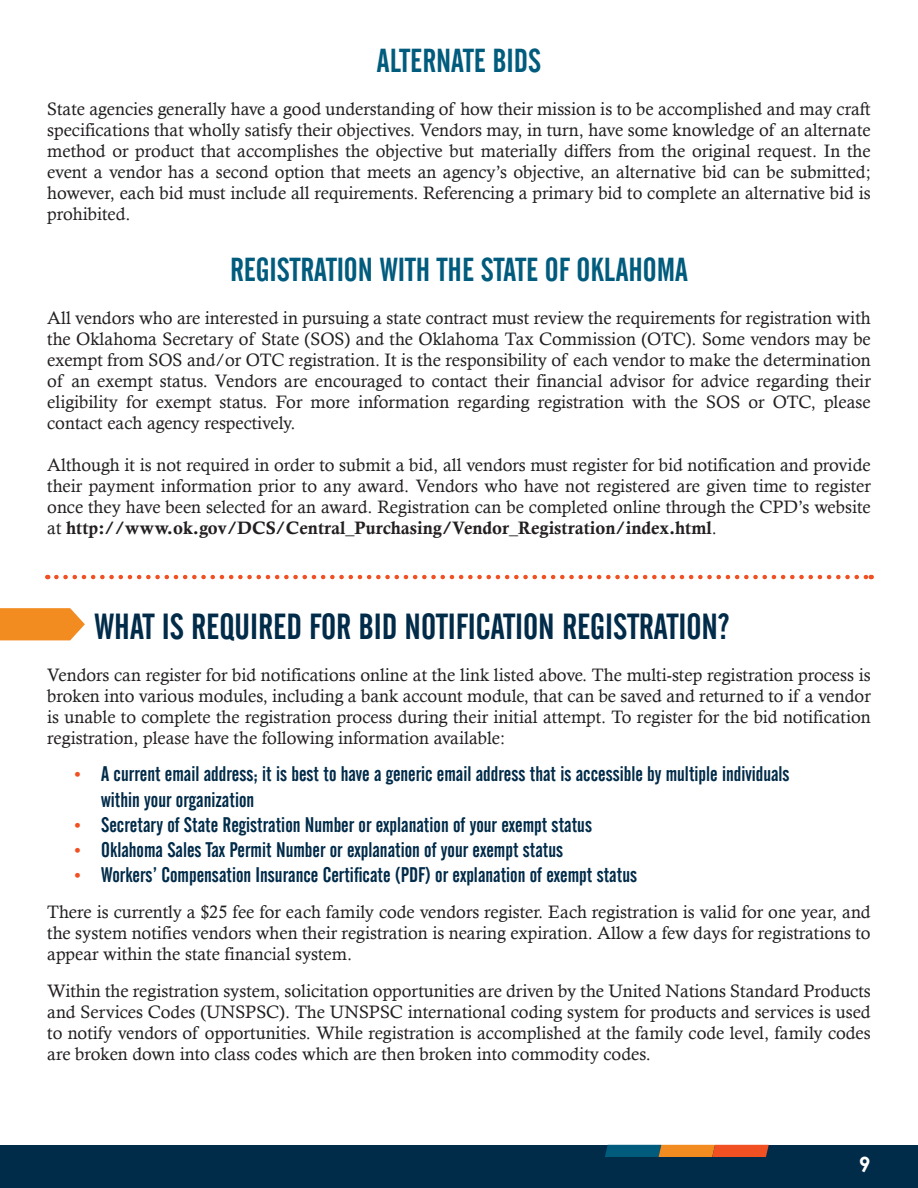
<style>
.page{position:relative;width:918px;height:1188px;background:#fff}
.page>*{position:absolute;margin:0;border:0;box-sizing:border-box;transform-origin:0 0}
.t1{font:36px "Alternate Gothic No 2 BT";color:#002b49}
.t2{font:33px "Alternate Gothic No 2 BT";color:#005b7d}
.t3{font:21px/25.2px "Alternate Gothic No 2 BT";color:#002b49}
.t4{font:700 21px "Century Gothic";color:#fff}
.t5{font:18px/21px "Calisto";color:#231f20;text-align:justify}
.t6{font:18px "Calis MT Bol";color:#231f20}
.s1{font-family:"Calisto"}
.s2{font-family:"Calisto";font-size:19.5px;color:#f05022}
</style>
<div class="page">
<div style="left:0;top:1145px;width:918px;height:43px;background:#002b49"></div>
<svg style="left:605px;top:1145px;width:164px;height:12px;background:#9d663f"></svg>
<svg style="left:56px;top:575px;width:816px;height:4px"></svg>
<svg style="left:0;top:608px;width:85px;height:32px;background:#f39534"></svg>
<h2 class="t2" style="left:377px;top:43px;width:166px">ALTERNATE BIDS</h2>
<p class="t5" style="left:47px;top:98px;width:825px">State agencies generally have a good understanding of how their mission is to be accomplished and may craft specifications that wholly satisfy their objectives. Vendors may, in turn, have some knowledge of an alternate method or product that accomplishes the objective but materially differs from the original request. In the event a vendor has a second option that meets an agency’s objective, an alternative bid can be submitted; however, each bid must include all requirements. Referencing a primary bid to complete an alternative bid is prohibited.</p>
<h2 class="t2" style="left:230px;top:251px;width:460px">REGISTRATION WITH THE STATE OF OKLAHOMA</h2>
<p class="t5" style="left:47px;top:307px;width:825px">All vendors who are interested in pursuing a state contract must review the requirements for registration with the Oklahoma Secretary of State (SOS) and the Oklahoma Tax Commission (OTC). Some vendors may be exempt from SOS and/or OTC registration. It is the responsibility of each vendor to make the determination of an exempt status. Vendors are encouraged to contact their financial advisor for advice regarding their eligibility for exempt status. For more information regarding registration with the SOS or OTC, please contact each agency respectively.</p>
<p class="t5" style="left:47px;top:454px;width:825px">Although it is not required in order to submit a bid, all vendors must register for bid notification and provide their payment information prior to any award. Vendors who have not registered are given time to register once they have been selected for an award. Registration can be completed online through the CPD’s website</p>
<p class="t6" style="left:47px;top:517px;width:671px"><span class="s1">at</span> http://www.ok.gov/DCS/Central_Purchasing/Vendor_Registration/index.html<span class="s1">.</span></p>
<h1 class="t1" style="left:94px;top:606px;width:636px">WHAT IS REQUIRED FOR BID NOTIFICATION REGISTRATION?</h1>
<p class="t5" style="left:47px;top:664px;width:825px">Vendors can register for bid notifications online at the link listed above. The multi-step registration process is broken into various modules, including a bank account module, that can be saved and returned to if a vendor is unable to complete the registration process during their initial attempt. To register for the bid notification registration, please have the following information available:</p>
<p class="t3" style="left:101px;top:762px;width:690px;text-indent:-27px"><span class="s2">•</span> A current email address; it is best to have a generic email address that is accessible by multiple individuals within your organization</p>
<p class="t3" style="left:74px;top:812px;width:519px"><span class="s2">•</span> Secretary of State Registration Number or explanation of your exempt status</p>
<p class="t3" style="left:74px;top:837px;width:491px"><span class="s2">•</span> Oklahoma Sales Tax Permit Number or explanation of your exempt status</p>
<p class="t3" style="left:74px;top:863px;width:564px"><span class="s2">•</span> Workers’ Compensation Insurance Certificate (PDF) or explanation of exempt status</p>
<p class="t5" style="left:47px;top:901px;width:825px">There is currently a $25 fee for each family code vendors register. Each registration is valid for one year, and the system notifies vendors when their registration is nearing expiration. Allow a few days for registrations to appear within the state financial system.</p>
<p class="t5" style="left:47px;top:981px;width:825px">Within the registration system, solicitation opportunities are driven by the United Nations Standard Products and Services Codes (UNSPSC). The UNSPSC international coding system for products and services is used to notify vendors of opportunities. While registration is accomplished at the family code level, family codes are broken down into class codes which are then broken into commodity codes.</p>
<p class="t4" style="left:859px;top:1149px;width:13px">9</p>
</div>
